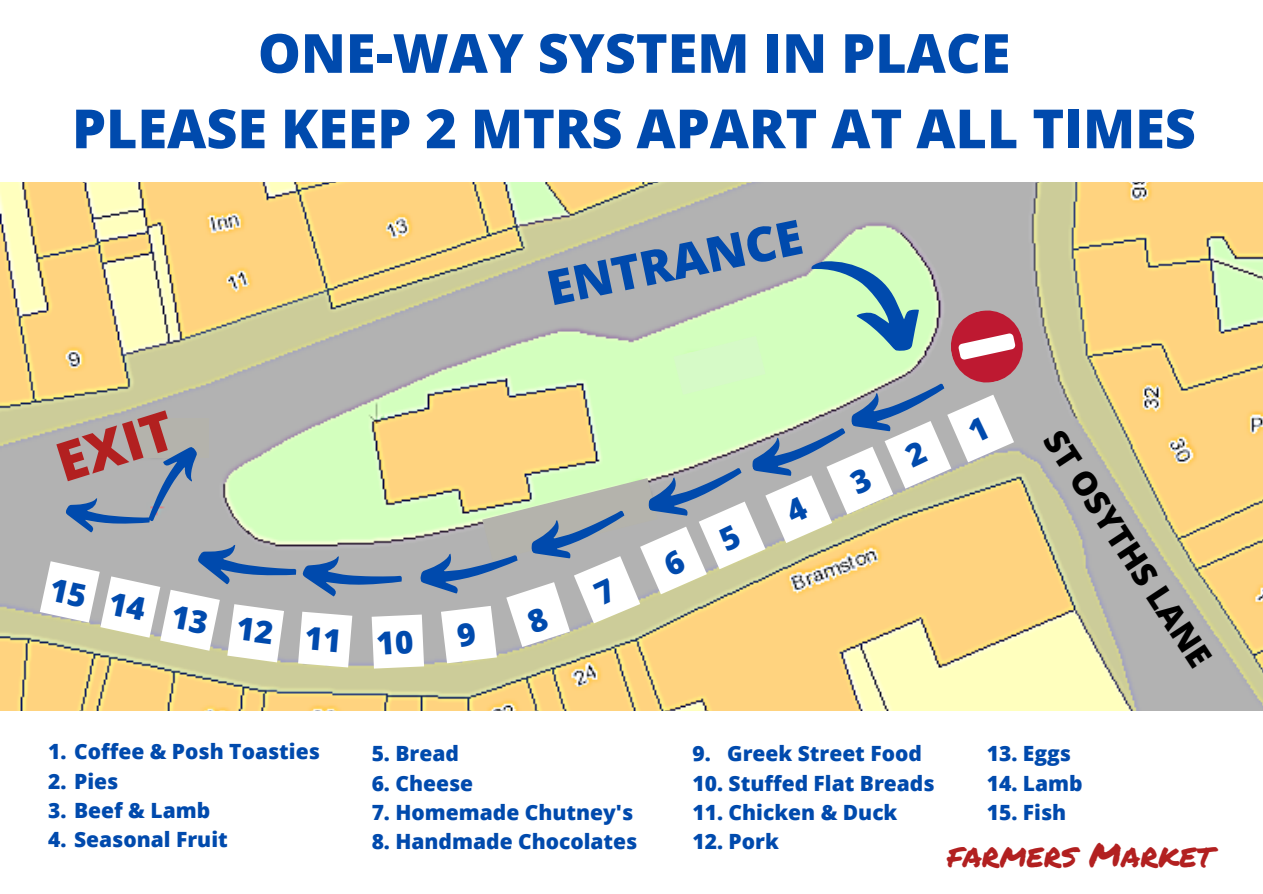
<style>
.page{position:relative;width:1263px;height:894px;background:#fff}
.page>*{position:absolute;margin:0;border:0;box-sizing:border-box;transform-origin:0 0}
.t1{font:800 54.15px "Open Sans";color:#b22020}
.t2{font:800 54px/75.3px "Open Sans";color:#004aad;text-align:center}
.t3{font:800 48px "Open Sans";color:#004aad}
.t4{font:33px "Permanent Marker";color:#b22020}
.t5{font:800 33px "Open Sans";color:#000}
.t6{font:800 21px "Open Sans";color:#004aad}
</style>
<div class="page">
<img style="left:0;top:182px;width:1263px;height:529px">
<svg style="left:40px;top:237px;width:990px;height:431px;background:#cdccab"></svg>
<h2 class="t2" style="left:72px;top:14px;width:1125px">ONE-WAY SYSTEM IN PLACE<br>PLEASE KEEP 2 MTRS APART AT ALL TIMES</h2>
<h1 class="t1" style="left:47px;top:427px;width:121px;rotate:-17deg">EXIT</h1>
<p class="t6" style="left:48px;top:736px;width:273px">1. Coffee &amp; Posh Toasties</p>
<p class="t6" style="left:48px;top:766px;width:72px">2. Pies</p>
<p class="t6" style="left:48px;top:795px;width:163px">3. Beef &amp; Lamb</p>
<p class="t6" style="left:48px;top:824px;width:181px">4. Seasonal Fruit</p>
<h3 class="t3" style="left:541px;top:256px;width:261px;rotate:-12deg">ENTRANCE</h3>
<p class="t6" style="left:372px;top:738px;width:89px">5. Bread</p>
<p class="t6" style="left:372px;top:767px;width:103px">6. Cheese</p>
<p class="t6" style="left:372px;top:797px;width:263px">7. Homemade Chutney's</p>
<p class="t6" style="left:372px;top:826px;width:267px">8. Handmade Chocolates</p>
<h3 class="t5" style="left:1072px;top:420px;width:277px;rotate:57deg">ST OSYTHS LANE</h3>
<p class="t6" style="left:692px;top:738px;width:231px">9. Greek Street Food</p>
<p class="t6" style="left:692px;top:767px;width:244px">10. Stuffed Flat Breads</p>
<p class="t6" style="left:692px;top:797px;width:206px">11. Chicken &amp; Duck</p>
<p class="t6" style="left:692px;top:826px;width:88px">12. Pork</p>
<p class="t6" style="left:987px;top:738px;width:86px">13. Eggs</p>
<p class="t6" style="left:987px;top:767px;width:97px">14. Lamb</p>
<p class="t6" style="left:987px;top:797px;width:81px">15. Fish</p>
<h3 class="t4" style="left:948px;top:830px;width:266px">farmers Market</h3>
</div>
